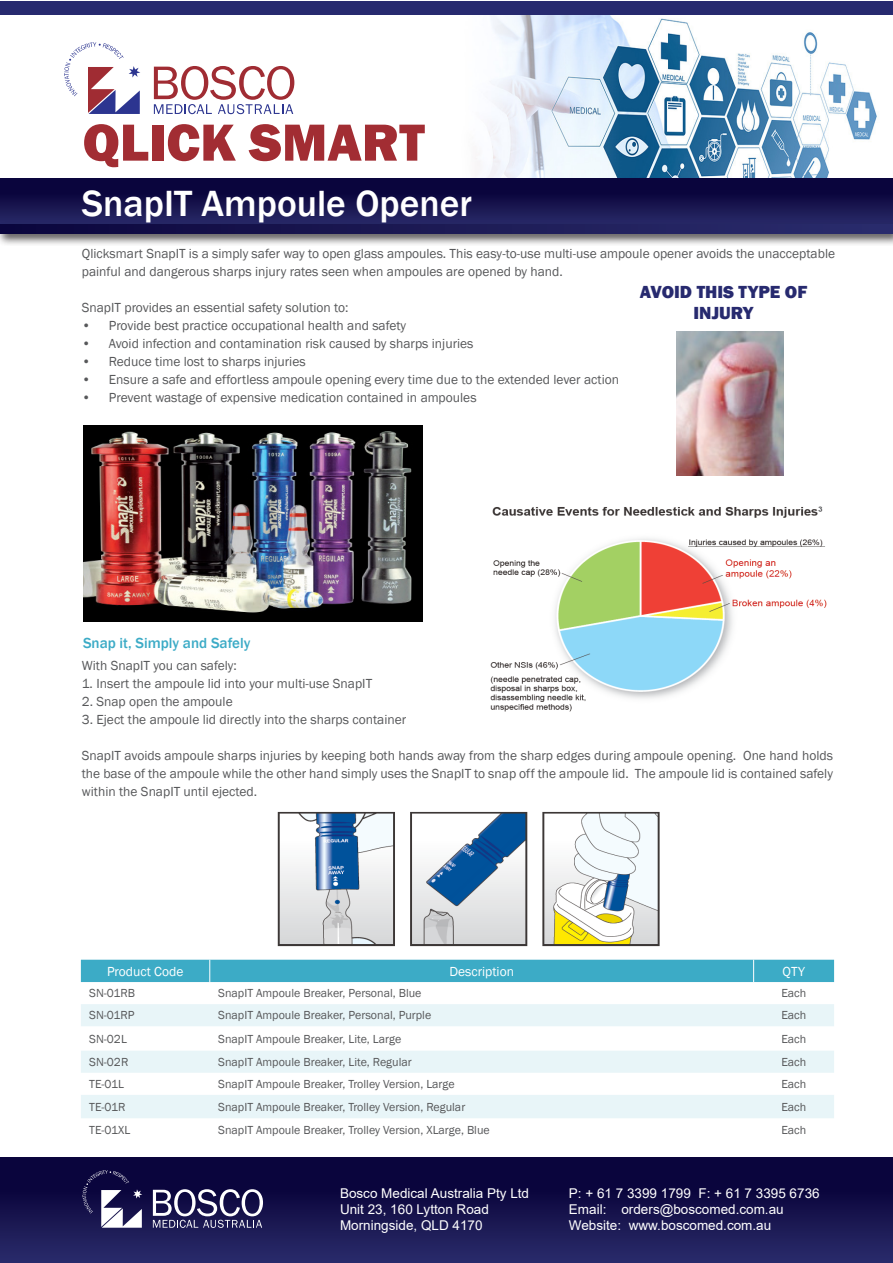
<style>
.page{position:relative;width:893px;height:1263px;background:#fff}
.page>*{position:absolute;margin:0;border:0;box-sizing:border-box;transform-origin:0 0}
.t1{font:800 54px "Franklin Gothic";color:#a22d33}
.t2{font:500 37.5px "Franklin Gothic";color:#fff}
.t3{font:800 18px/21.6px "Franklin Gothic";color:#272a6f;text-align:center}
.t4{font:500 15px "Franklin Gothic";color:#3cabc6}
.t5{font:13.5px/18px "Franklin Gothic";color:#57585a;text-align:justify}
.t6{font:13.5px/16.2px "Arial";color:#fff}
.t7{font:13.5px "Franklin Gothic";color:#fff}
.t8{font:12px "Franklin Gothic";color:#57585a}
</style>
<div class="page">
<img style="left:379px;top:14px;width:514px;height:164px">
<div style="left:0;top:1px;width:893px;height:13px;background:#272a6f"></div>
<svg style="left:0;top:178px;width:893px;height:44px;background:#131049"></svg>
<div style="left:0;top:222px;width:893px;height:24px;background:#231f20;opacity:.85"></div>
<svg style="left:0;top:225px;width:893px;height:8px;background:#1b1954"></svg>
<div style="left:0;top:1157px;width:893px;height:106px;background:linear-gradient(to bottom,#030032,#282866)"></div>
<svg style="left:153px;top:1189px;width:110px;height:39px"></svg>
<svg style="left:83px;top:1170px;width:59px;height:58px"></svg>
<svg style="left:154px;top:66px;width:140px;height:48px"></svg>
<svg style="left:64px;top:42px;width:76px;height:72px"></svg>
<svg style="left:82px;top:1004px;width:752px;height:114px;fill:#e8f5f8"></svg>
<div style="left:82px;top:961px;width:752px;height:21px;background:#3cabc6"></div>
<div style="left:79px;top:958px;width:760px;height:185px;border:2px solid #fff"></div>
<img style="left:277px;top:811px;width:383px;height:136px">
<img style="left:676px;top:331px;width:107px;height:145px">
<img style="left:490px;top:506px;width:337px;height:206px">
<img style="left:84px;top:425px;width:338px;height:196px">
<p class="t1" style="left:83px;top:108px;width:344px">QLICK SMART</p>
<p class="t2" style="left:82px;top:181px;width:391px">SnapIT Ampoule Opener</p>
<p class="t5" style="left:82px;top:245px;width:755px">Qlicksmart SnapIT is a simply safer way to open glass ampoules. This easy-to-use multi-use ampoule opener avoids the unacceptable painful and dangerous sharps injury rates seen when ampoules are opened by hand.</p>
<p class="t5" style="left:82px;top:299px;width:268px">SnapIT provides an essential safety solution to:</p>
<p class="t5" style="left:82px;top:317px;width:326px">• Provide best practice occupational health and safety</p>
<p class="t5" style="left:82px;top:335px;width:393px">• Avoid infection and contamination risk caused by sharps injuries</p>
<p class="t5" style="left:82px;top:353px;width:225px">• Reduce time lost to sharps injuries</p>
<p class="t5" style="left:82px;top:371px;width:539px">• Ensure a safe and effortless ampoule opening every time due to the extended lever action</p>
<p class="t5" style="left:82px;top:389px;width:396px">• Prevent wastage of expensive medication contained in ampoules</p>
<p class="t3" style="left:640px;top:281px;width:169px">AVOID THIS TYPE OF<br>INJURY</p>
<p class="t4" style="left:83px;top:634px;width:169px">Snap it, Simply and Safely</p>
<p class="t5" style="left:82px;top:657px;width:157px">With SnapIT you can safely:</p>
<p class="t5" style="left:82px;top:675px;width:292px">1. Insert the ampoule lid into your multi-use SnapIT</p>
<p class="t5" style="left:82px;top:693px;width:152px">2. Snap open the ampoule</p>
<p class="t5" style="left:82px;top:711px;width:326px">3. Eject the ampoule lid directly into the sharps container</p>
<p class="t5" style="left:82px;top:747px;width:753px">SnapIT avoids ampoule sharps injuries by keeping both hands away from the sharp edges during ampoule opening. One hand holds the base of the ampoule while the other hand simply uses the SnapIT to snap off the ampoule lid. The ampoule lid is contained safely within the SnapIT until ejected.</p>
<p class="t7" style="left:107px;top:963px;width:78px">Product Code</p>
<p class="t7" style="left:449px;top:963px;width:66px">Description</p>
<p class="t7" style="left:783px;top:963px;width:24px">QTY</p>
<p class="t8" style="left:89px;top:986px;width:47px">SN-01RB</p>
<p class="t8" style="left:218px;top:986px;width:205px">SnapIT Ampoule Breaker, Personal, Blue</p>
<p class="t8" style="left:781px;top:986px;width:26px">Each</p>
<p class="t8" style="left:89px;top:1008px;width:47px">SN-01RP</p>
<p class="t8" style="left:218px;top:1008px;width:214px">SnapIT Ampoule Breaker, Personal, Purple</p>
<p class="t8" style="left:781px;top:1008px;width:26px">Each</p>
<p class="t8" style="left:89px;top:1031px;width:39px">SN-02L</p>
<p class="t8" style="left:218px;top:1031px;width:184px">SnapIT Ampoule Breaker, Lite, Large</p>
<p class="t8" style="left:781px;top:1031px;width:26px">Each</p>
<p class="t8" style="left:89px;top:1054px;width:41px">SN-02R</p>
<p class="t8" style="left:218px;top:1054px;width:195px">SnapIT Ampoule Breaker, Lite, Regular</p>
<p class="t8" style="left:781px;top:1054px;width:26px">Each</p>
<p class="t8" style="left:89px;top:1076px;width:36px">TE-01L</p>
<p class="t8" style="left:218px;top:1076px;width:238px">SnapIT Ampoule Breaker, Trolley Version, Large</p>
<p class="t8" style="left:781px;top:1076px;width:26px">Each</p>
<p class="t8" style="left:89px;top:1099px;width:38px">TE-01R</p>
<p class="t8" style="left:218px;top:1099px;width:248px">SnapIT Ampoule Breaker, Trolley Version, Regular</p>
<p class="t8" style="left:781px;top:1099px;width:26px">Each</p>
<p class="t8" style="left:89px;top:1122px;width:43px">TE-01XL</p>
<p class="t8" style="left:218px;top:1122px;width:273px">SnapIT Ampoule Breaker, Trolley Version, XLarge, Blue</p>
<p class="t8" style="left:781px;top:1122px;width:26px">Each</p>
<p class="t6" style="left:340px;top:1184px;width:191px">Bosco Medical Australia Pty Ltd</p>
<p class="t6" style="left:340px;top:1201px;width:150px">Unit 23, 160 Lytton Road<br>Morningside, QLD 4170</p>
<p class="t6" style="left:569px;top:1184px;width:252px">P: + 61 7 3399 1799 F: + 61 7 3395 6736</p>
<p class="t6" style="left:569px;top:1201px;width:216px">Email: orders@boscomed.com.au</p>
<p class="t6" style="left:569px;top:1217px;width:204px">Website: www.boscomed.com.au</p>
</div>
